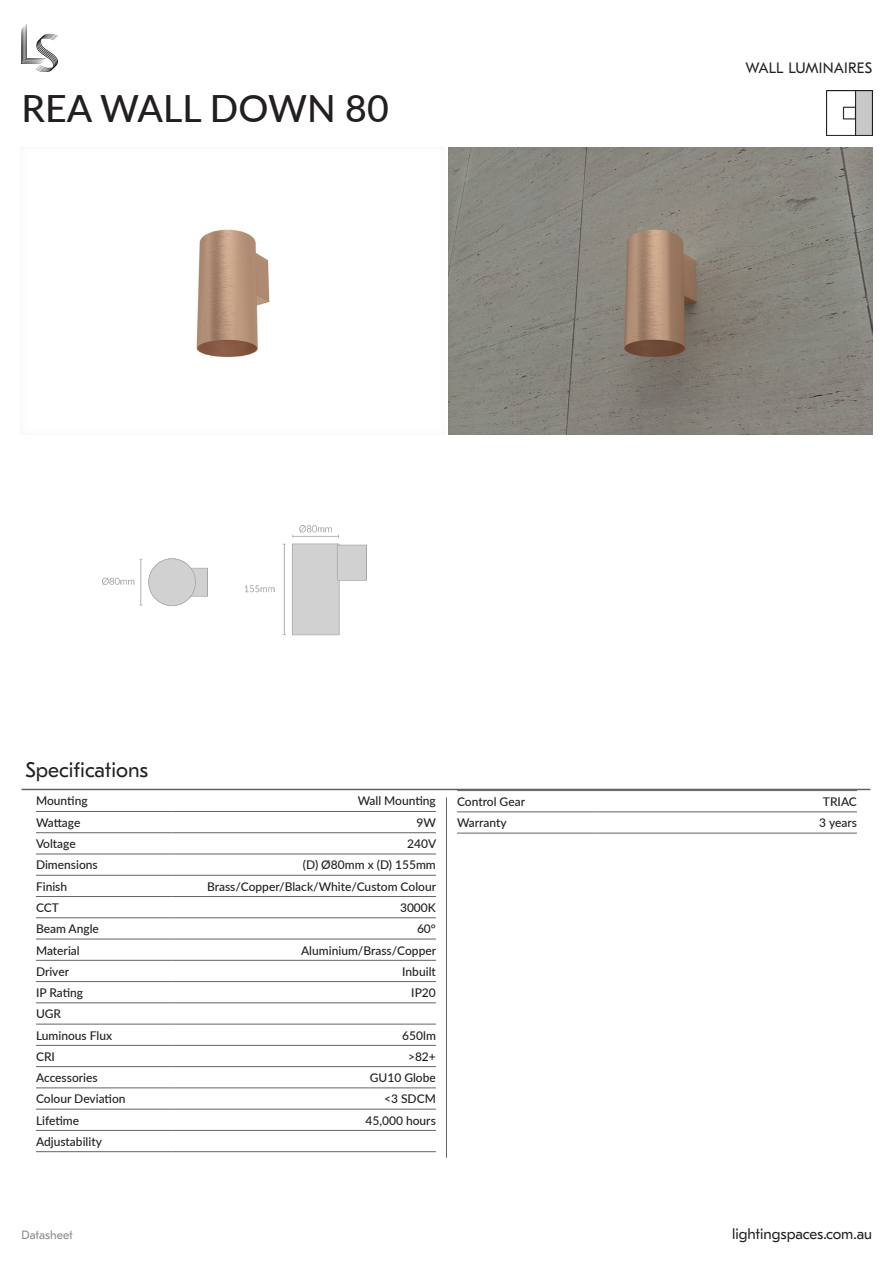
<style>
.page{position:relative;width:893px;height:1263px;background:#fff}
.page>*{position:absolute;margin:0;border:0;box-sizing:border-box;transform-origin:0 0}
.CODE_TABLE_top{font:500 37.5px "Lato";color:#231f20}
.CODE_TABLE_top-2{font:21px "GT Eesti Pro Text";color:#231f20}
.t1{font:15px "GT Eesti Pro Text";color:#231f20}
.CODE_TABLE_top-3{font:500 12px "Lato";color:#231f20}
.table_content_ondark{font:500 12px "Lato";color:#231f20}
.t2{font:12px "GT Eesti Pro Text";color:#8a8b8f}
</style>
<div class="page">
<img style="left:826px;top:90px;width:46px;height:46px">
<hr style="left:22px;top:789px;width:848px;height:1px;background:#636366">
<hr style="left:446px;top:797px;width:1px;height:361px;background:#636366">
<div style="left:446px;top:147px;width:427px;height:289px;background:#231f20;opacity:.05"></div>
<div style="left:18px;top:147px;width:428px;height:289px;background:#231f20;opacity:.05"></div>
<img style="left:102px;top:525px;width:265px;height:111px">
<img style="left:22px;top:24px;width:35px;height:48px">
<hr style="left:457px;top:790px;width:137px;height:1px;background:#636366">
<hr style="left:594px;top:790px;width:263px;height:1px;background:#636366">
<hr style="left:457px;top:811px;width:137px;height:1px;background:#636366">
<hr style="left:594px;top:811px;width:263px;height:1px;background:#636366">
<hr style="left:457px;top:833px;width:137px;height:1px;background:#636366">
<hr style="left:594px;top:833px;width:263px;height:1px;background:#636366">
<hr style="left:36px;top:811px;width:137px;height:1px;background:#636366">
<hr style="left:173px;top:811px;width:263px;height:1px;background:#636366">
<hr style="left:36px;top:854px;width:137px;height:1px;background:#636366">
<hr style="left:173px;top:854px;width:263px;height:1px;background:#636366">
<hr style="left:36px;top:875px;width:137px;height:1px;background:#636366">
<hr style="left:173px;top:875px;width:263px;height:1px;background:#636366">
<hr style="left:36px;top:917px;width:137px;height:1px;background:#636366">
<hr style="left:173px;top:917px;width:263px;height:1px;background:#636366">
<hr style="left:36px;top:939px;width:137px;height:1px;background:#636366">
<hr style="left:173px;top:939px;width:263px;height:1px;background:#636366">
<hr style="left:36px;top:960px;width:137px;height:1px;background:#636366">
<hr style="left:173px;top:960px;width:263px;height:1px;background:#636366">
<hr style="left:36px;top:981px;width:137px;height:1px;background:#636366">
<hr style="left:173px;top:981px;width:263px;height:1px;background:#636366">
<hr style="left:36px;top:1002px;width:137px;height:1px;background:#636366">
<hr style="left:173px;top:1002px;width:263px;height:1px;background:#636366">
<hr style="left:36px;top:1024px;width:137px;height:1px;background:#636366">
<hr style="left:173px;top:1024px;width:263px;height:1px;background:#636366">
<hr style="left:36px;top:1045px;width:137px;height:1px;background:#636366">
<hr style="left:173px;top:1045px;width:263px;height:1px;background:#636366">
<hr style="left:36px;top:1066px;width:137px;height:1px;background:#636366">
<hr style="left:173px;top:1066px;width:263px;height:1px;background:#636366">
<hr style="left:36px;top:1087px;width:137px;height:1px;background:#636366">
<hr style="left:173px;top:1087px;width:263px;height:1px;background:#636366">
<hr style="left:36px;top:896px;width:137px;height:1px;background:#636366">
<hr style="left:173px;top:896px;width:263px;height:1px;background:#636366">
<hr style="left:36px;top:1109px;width:137px;height:1px;background:#636366">
<hr style="left:173px;top:1109px;width:263px;height:1px;background:#636366">
<hr style="left:36px;top:832px;width:137px;height:1px;background:#636366">
<hr style="left:173px;top:832px;width:263px;height:1px;background:#636366">
<hr style="left:36px;top:1130px;width:137px;height:1px;background:#636366">
<hr style="left:173px;top:1130px;width:263px;height:1px;background:#636366">
<hr style="left:36px;top:1151px;width:137px;height:1px;background:#636366">
<hr style="left:173px;top:1151px;width:263px;height:1px;background:#636366">
<p class="CODE_TABLE_top" style="left:22px;top:82px;width:369px">REA WALL DOWN 80</p>
<p class="t1" style="left:745px;top:59px;width:128px">WALL LUMINAIRES</p>
<p class="CODE_TABLE_top-2" style="left:25px;top:758px;width:124px">Specifications</p>
<p class="CODE_TABLE_top-3" style="left:36px;top:792px;width:53px">Mounting</p>
<p class="CODE_TABLE_top-3" style="left:358px;top:792px;width:80px">Wall Mounting</p>
<p class="CODE_TABLE_top-3" style="left:36px;top:814px;width:46px">Wattage</p>
<p class="CODE_TABLE_top-3" style="left:417px;top:814px;width:21px">9W</p>
<p class="CODE_TABLE_top-3" style="left:36px;top:835px;width:41px">Voltage</p>
<p class="table_content_ondark" style="left:407px;top:835px;width:31px">240V</p>
<p class="CODE_TABLE_top-3" style="left:36px;top:856px;width:63px">Dimensions</p>
<p class="CODE_TABLE_top-3" style="left:303px;top:856px;width:134px">(D) Ø80mm x (D) 155mm</p>
<p class="CODE_TABLE_top-3" style="left:36px;top:878px;width:33px">Finish</p>
<p class="table_content_ondark" style="left:207px;top:878px;width:231px">Brass/Copper/Black/White/Custom Colour</p>
<p class="CODE_TABLE_top-3" style="left:36px;top:899px;width:24px">CCT</p>
<p class="CODE_TABLE_top-3" style="left:400px;top:899px;width:37px">3000K</p>
<p class="CODE_TABLE_top-3" style="left:36px;top:920px;width:64px">Beam Angle</p>
<p class="table_content_ondark" style="left:417px;top:920px;width:20px">60°</p>
<p class="CODE_TABLE_top-3" style="left:36px;top:941px;width:45px">Material</p>
<p class="table_content_ondark" style="left:301px;top:941px;width:136px">Aluminium/Brass/Copper</p>
<p class="CODE_TABLE_top-3" style="left:36px;top:963px;width:35px">Driver</p>
<p class="table_content_ondark" style="left:402px;top:963px;width:35px">Inbuilt</p>
<p class="CODE_TABLE_top-3" style="left:36px;top:984px;width:49px">IP Rating</p>
<p class="table_content_ondark" style="left:411px;top:984px;width:26px">IP20</p>
<p class="CODE_TABLE_top-3" style="left:36px;top:1005px;width:27px">UGR</p>
<p class="CODE_TABLE_top-3" style="left:36px;top:1026px;width:78px">Luminous Flux</p>
<p class="CODE_TABLE_top-3" style="left:402px;top:1026px;width:35px">650lm</p>
<p class="CODE_TABLE_top-3" style="left:36px;top:1048px;width:20px">CRI</p>
<p class="CODE_TABLE_top-3" style="left:408px;top:1048px;width:29px">&gt;82+</p>
<p class="CODE_TABLE_top-3" style="left:36px;top:1069px;width:63px">Accessories</p>
<p class="CODE_TABLE_top-3" style="left:370px;top:1069px;width:68px">GU10 Globe</p>
<p class="CODE_TABLE_top-3" style="left:36px;top:1090px;width:91px">Colour Deviation</p>
<p class="table_content_ondark" style="left:384px;top:1090px;width:53px">&lt;3 SDCM</p>
<p class="CODE_TABLE_top-3" style="left:36px;top:1111px;width:45px">Lifetime</p>
<p class="table_content_ondark" style="left:365px;top:1111px;width:72px">45,000 hours</p>
<p class="CODE_TABLE_top-3" style="left:36px;top:1133px;width:67px">Adjustability</p>
<p class="CODE_TABLE_top-3" style="left:457px;top:793px;width:69px">Control Gear</p>
<p class="table_content_ondark" style="left:823px;top:793px;width:36px">TRIAC</p>
<p class="CODE_TABLE_top-3" style="left:457px;top:814px;width:51px">Warranty</p>
<p class="table_content_ondark" style="left:819px;top:814px;width:39px">3 years</p>
<p class="t2" style="left:22px;top:1228px;width:53px">Datasheet</p>
<p class="t1" style="left:732px;top:1225px;width:141px">lightingspaces.com.au</p>
</div>
